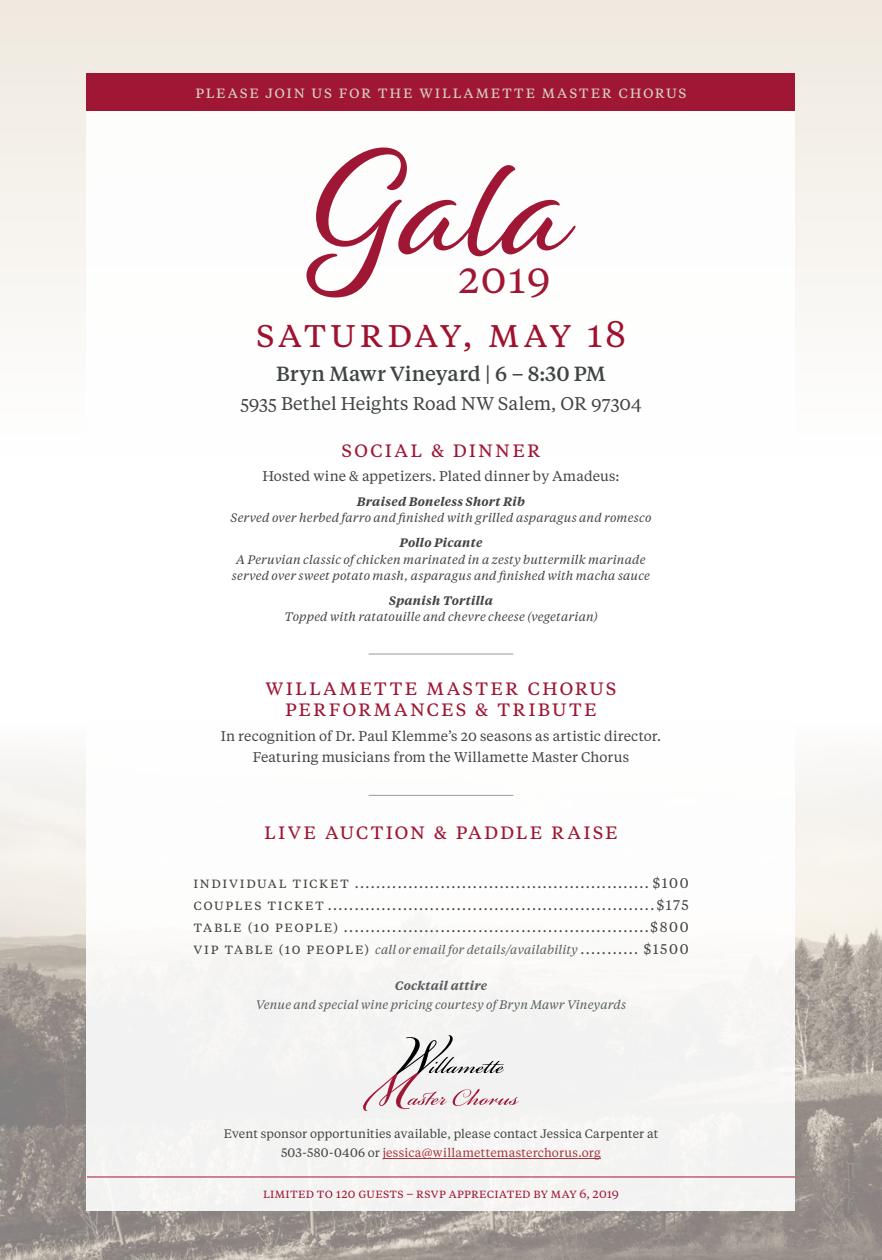
<style>
.page{position:relative;width:882px;height:1260px;background:#fff}
.page>*{position:absolute;margin:0;border:0;box-sizing:border-box;transform-origin:0 0}
.t1{font:40.95px "Tiempos Text";color:#a01735}
.t2{font:36.75px "Tiempos Text";letter-spacing:.08em;color:#a0112e}
.t3{font:21px/21.7px "Tiempos Text";letter-spacing:.095em;color:#a01735;text-align:center}
.t4{font:500 20.47px "Tiempos Text";letter-spacing:-.005em;color:#404542}
.t5{font:18.38px "Tiempos Text";color:#404542}
.t6{font:15.75px "Tiempos Text";letter-spacing:.11em;color:#d7d0c1}
.t7{font:14px/21px "Tiempos Text";letter-spacing:.02em;color:#404542;text-align:center}
.t8{font:14px "Tiempos Text";letter-spacing:.09em;color:#404542}
.t9{font:14px/22.1px "Tiempos Text";letter-spacing:.115em;color:#404542}
.t10{font:14px "Tiempos Text";letter-spacing:.11em;color:#404542}
.t11{font:italic 12.25px/16.6px "Tiempos Text";letter-spacing:.01em;color:#404542;text-align:center}
.t12{font:12.25px/19.2px "Tiempos Text";letter-spacing:.02em;color:#404542;text-align:center}
.t13{font:italic 12.25px "Tiempos Text";letter-spacing:.01em;color:#585e5c}
.t14{font:italic 600 12.25px "Tiempos Text";letter-spacing:.015em;color:#404542}
.t15{font:12.25px "Tiempos Text";letter-spacing:.02em;color:#a01735}
.t16{font:italic 600 12.25px "Tiempos Text";letter-spacing:.015em;color:#585e5c}
.s1{font-style:normal;font-size:14px;color:#404542}
.s2{color:#a7353d}
</style>
<div class="page">
<div style="left:0;top:0;width:882px;height:455px;background:linear-gradient(to bottom,#efe8de,#feffff)"></div>
<img style="left:0;top:759px;width:882px;height:501px">
<div style="left:87px;top:73px;width:708px;height:1138px;background:#fff"></div>
<div style="left:87px;top:73px;width:708px;height:38px;background:#a01735"></div>
<hr style="left:87px;top:1177px;width:708px;height:1px;background:#a01735">
<hr style="left:383px;top:1158px;width:218px;height:1px;background:#a7353d">
<svg style="left:306px;top:147px;width:270px;height:150px"></svg>
<hr style="left:369px;top:654px;width:144px;height:1px;background:#959c9d">
<hr style="left:369px;top:795px;width:144px;height:1px;background:#959c9d">
<svg style="left:363px;top:1035px;width:156px;height:76px"></svg>
<p class="t6" style="left:195px;top:82px;width:493px">Please join us for the Willamette master chorus</p>
<h1 class="t1" style="left:459px;top:251px;width:93px">2019</h1>
<h2 class="t2" style="left:256px;top:309px;width:371px">saturday, may 18</h2>
<h3 class="t4" style="left:276px;top:360px;width:331px">Bryn Mawr Vineyard | 6 – 8:30 PM</h3>
<h3 class="t5" style="left:240px;top:391px;width:403px">5935 Bethel Heights Road NW Salem, OR 97304</h3>
<h3 class="t3" style="left:341px;top:438px;width:201px">Social &amp; dinner</h3>
<p class="t7" style="left:262px;top:465px;width:359px">Hosted wine &amp; appetizers. Plated dinner by Amadeus:</p>
<p class="t14" style="left:357px;top:493px;width:170px">Braised Boneless Short Rib</p>
<p class="t11" style="left:231px;top:509px;width:422px">Served over herbed farro and finished with grilled asparagus and romesco</p>
<p class="t14" style="left:400px;top:534px;width:84px">Pollo Picante</p>
<p class="t11" style="left:232px;top:550px;width:420px">A Peruvian classic of chicken marinated in a zesty buttermilk marinade served over sweet potato mash, asparagus and finished with macha sauce</p>
<p class="t14" style="left:389px;top:592px;width:106px">Spanish Tortilla</p>
<p class="t11" style="left:285px;top:608px;width:314px">Topped with ratatouille and chevre cheese (vegetarian)</p>
<h3 class="t3" style="left:265px;top:675px;width:353px">Willamette Master Chorus<br>Performances &amp; Tribute</h3>
<p class="t7" style="left:221px;top:725px;width:442px">In recognition of Dr. Paul Klemme’s 20 seasons as artistic director.<br>Featuring musicians from the Willamette Master Chorus</p>
<h3 class="t3" style="left:264px;top:819px;width:355px">Live auction &amp; paddle raise</h3>
<p class="t9" style="left:193px;top:871px;width:497px">Individual ticket ....................................................... $100<br>COU</p>
<p class="t8" style="left:226px;top:896px;width:19px">PLES</p>
<p class="t8" style="left:267px;top:896px;width:4px">TICKET</p>
<p class="t8" style="left:328px;top:896px;width:362px">.............................................................$175</p>
<p class="t8" style="left:193px;top:918px;width:9px">TABLE</p>
<p class="t10" style="left:248px;top:918px;width:442px">(10 people) .........................................................$800</p>
<p class="t8" style="left:193px;top:940px;width:36px">VIP TABLE</p>
<p class="t13" style="left:279px;top:942px;width:301px"><span class="s1">(10 p eop le)</span> call or email for details/availability</p>
<p class="t8" style="left:644px;top:940px;width:46px">$1500</p>
<p class="t16" style="left:395px;top:977px;width:94px">Cocktail attire</p>
<p class="t13" style="left:256px;top:996px;width:372px">Venue and special wine pricing courtesy of Bryn Mawr Vineyards</p>
<p class="t12" style="left:224px;top:1123px;width:436px">Event sponsor opportunities available, please contact Jessica Carpenter at<br>503-580-0406 or <span class="s2">jessica@willamettemasterchorus.org</span></p>
<p class="t15" style="left:263px;top:1186px;width:357px">Limited to 120 guests – RSVP appreciated by May 6, 2019</p>
</div>
